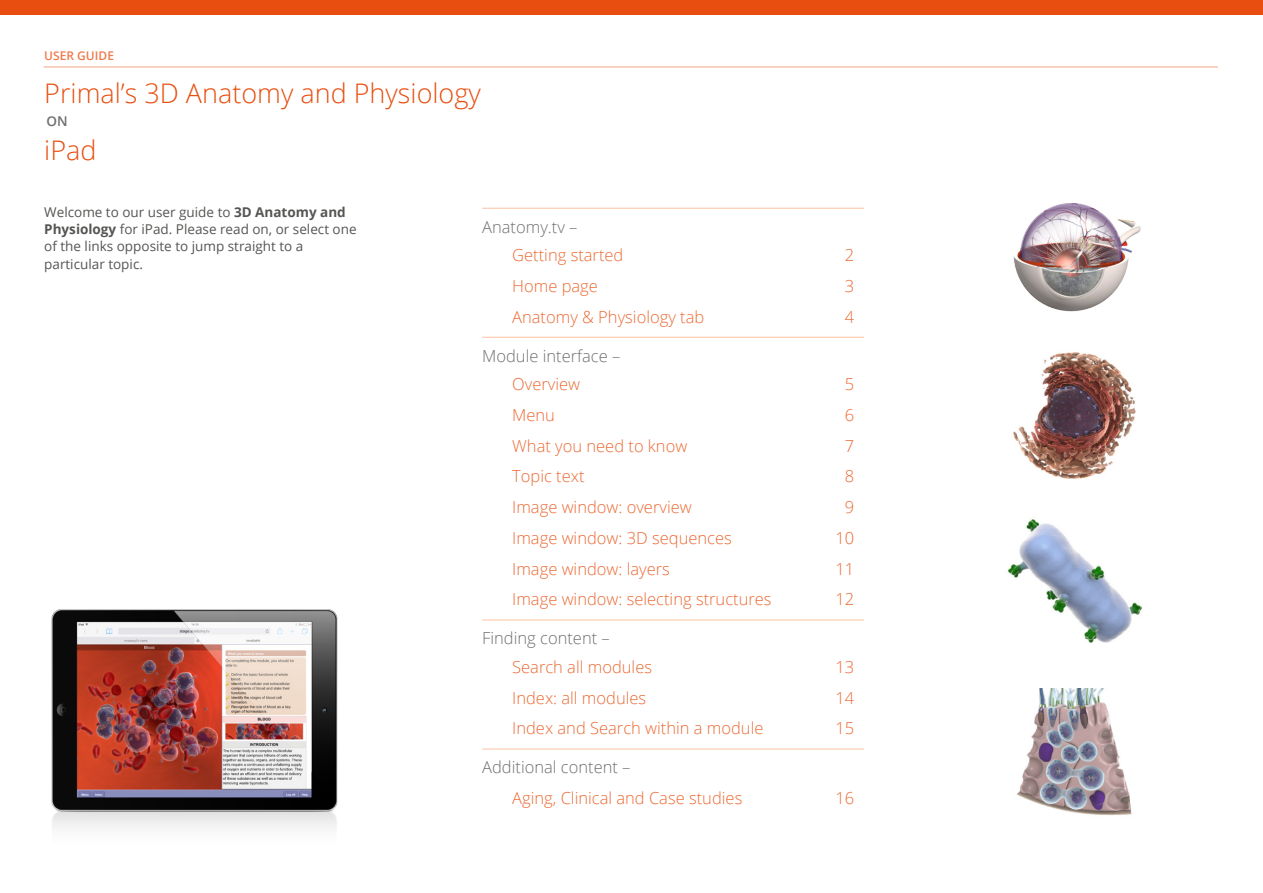
<style>
.page{position:relative;width:1263px;height:893px;background:#fff}
.page>*{position:absolute;margin:0;border:0;box-sizing:border-box;transform-origin:0 0}
.DOCUMENT_TITLE{font:300 27px "Open Sans";color:#e84e0f}
.TOC3{font:300 16.5px "Open Sans";color:#eb6933}
.TOC2{font:300 16.5px/28.5px "Open Sans";color:#eb6933}
.TOC2-2{font:300 16.5px/28.5px "Open Sans";color:#6f6e6e}
.Body{font:13.5px/17.2px "Open Sans";color:#565554}
.TO{font:600 13.5px "Open Sans";color:#6f6e6e}
.t1{font:600 12px "Open Sans";color:#ee7a4b}
.s1{font-weight:700}
.s2{color:#6f6e6e}
.s3{color:#eb6933}
</style>
<div class="page">
<div style="left:0;top:0;width:1263px;height:15px;background:#e84e0f"></div>
<hr style="left:44px;top:67px;width:1174px;height:1px;background:#f4a687">
<img style="left:1013px;top:203px;width:128px;height:109px">
<img style="left:1013px;top:352px;width:123px;height:127px">
<img style="left:1007px;top:519px;width:135px;height:124px">
<img style="left:1016px;top:688px;width:116px;height:128px">
<hr style="left:482px;top:208px;width:382px;height:1px;background:#fbc2a0">
<hr style="left:482px;top:337px;width:382px;height:1px;background:#fbc2a0">
<hr style="left:482px;top:620px;width:382px;height:1px;background:#fbc2a0">
<hr style="left:482px;top:749px;width:382px;height:1px;background:#fbc2a0">
<img style="left:51px;top:609px;width:287px;height:219px">
<p class="t1" style="left:44px;top:47px;width:71px">USER GUIDE</p>
<p class="DOCUMENT_TITLE" style="left:44px;top:75px;width:438px">Primal’s 3D Anatomy and Physiology</p>
<p class="TO" style="left:47px;top:112px;width:23px">ON</p>
<p class="DOCUMENT_TITLE" style="left:44px;top:132px;width:54px">iPad</p>
<p class="Body" style="left:44px;top:203px;width:314px">Welcome to our user guide to <span class="s1">3D Anatomy and Physiology</span> for iPad. Please read on, or select one of the links opposite to jump straight to a particular topic.</p>
<p class="TOC2" style="left:512px;top:212px;width:113px;text-indent:-30px"><span class="s2">Anatomy.tv –<br></span>Getting started</p>
<p class="TOC2" style="left:845px;top:240px;width:11px">2</p>
<p class="TOC3" style="left:512px;top:275px;width:87px">Home page</p>
<p class="TOC3" style="left:845px;top:275px;width:11px">3</p>
<p class="TOC3" style="left:512px;top:305px;width:194px">Anatomy &amp; Physiology tab</p>
<p class="TOC3" style="left:845px;top:305px;width:11px">4</p>
<p class="TOC2-2" style="left:512px;top:341px;width:110px;text-indent:-30px">Module interface –<br><span class="s3">Overview</span></p>
<p class="TOC2" style="left:845px;top:369px;width:11px">5</p>
<p class="TOC3" style="left:512px;top:404px;width:44px">Menu</p>
<p class="TOC3" style="left:845px;top:404px;width:11px">6</p>
<p class="TOC3" style="left:512px;top:434px;width:177px">What you need to know</p>
<p class="TOC3" style="left:845px;top:434px;width:11px">7</p>
<p class="TOC3" style="left:512px;top:465px;width:74px">Topic text</p>
<p class="TOC3" style="left:845px;top:465px;width:11px">8</p>
<p class="TOC3" style="left:512px;top:496px;width:181px">Image window: overview</p>
<p class="TOC3" style="left:845px;top:496px;width:11px">9</p>
<p class="TOC3" style="left:512px;top:527px;width:221px">Image window: 3D sequences</p>
<p class="TOC3" style="left:835px;top:527px;width:20px">10</p>
<p class="TOC3" style="left:512px;top:557px;width:159px">Image window: layers</p>
<p class="TOC3" style="left:835px;top:557px;width:20px">11</p>
<p class="TOC3" style="left:512px;top:588px;width:261px">Image window: selecting structures</p>
<p class="TOC3" style="left:835px;top:588px;width:20px">12</p>
<p class="TOC2" style="left:512px;top:624px;width:141px;text-indent:-30px"><span class="s2">Finding content –<br></span>Search all modules</p>
<p class="TOC2" style="left:835px;top:652px;width:20px">13</p>
<p class="TOC3" style="left:512px;top:686px;width:135px">Index: all modules</p>
<p class="TOC3" style="left:835px;top:686px;width:20px">14</p>
<p class="TOC3" style="left:512px;top:717px;width:253px">Index and Search within a module</p>
<p class="TOC3" style="left:835px;top:717px;width:20px">15</p>
<p class="TOC2-2" style="left:482px;top:753px;width:150px">Additional content –</p>
<p class="TOC3" style="left:512px;top:787px;width:232px">Aging, Clinical and Case studies</p>
<p class="TOC3" style="left:835px;top:787px;width:20px">16</p>
</div>
